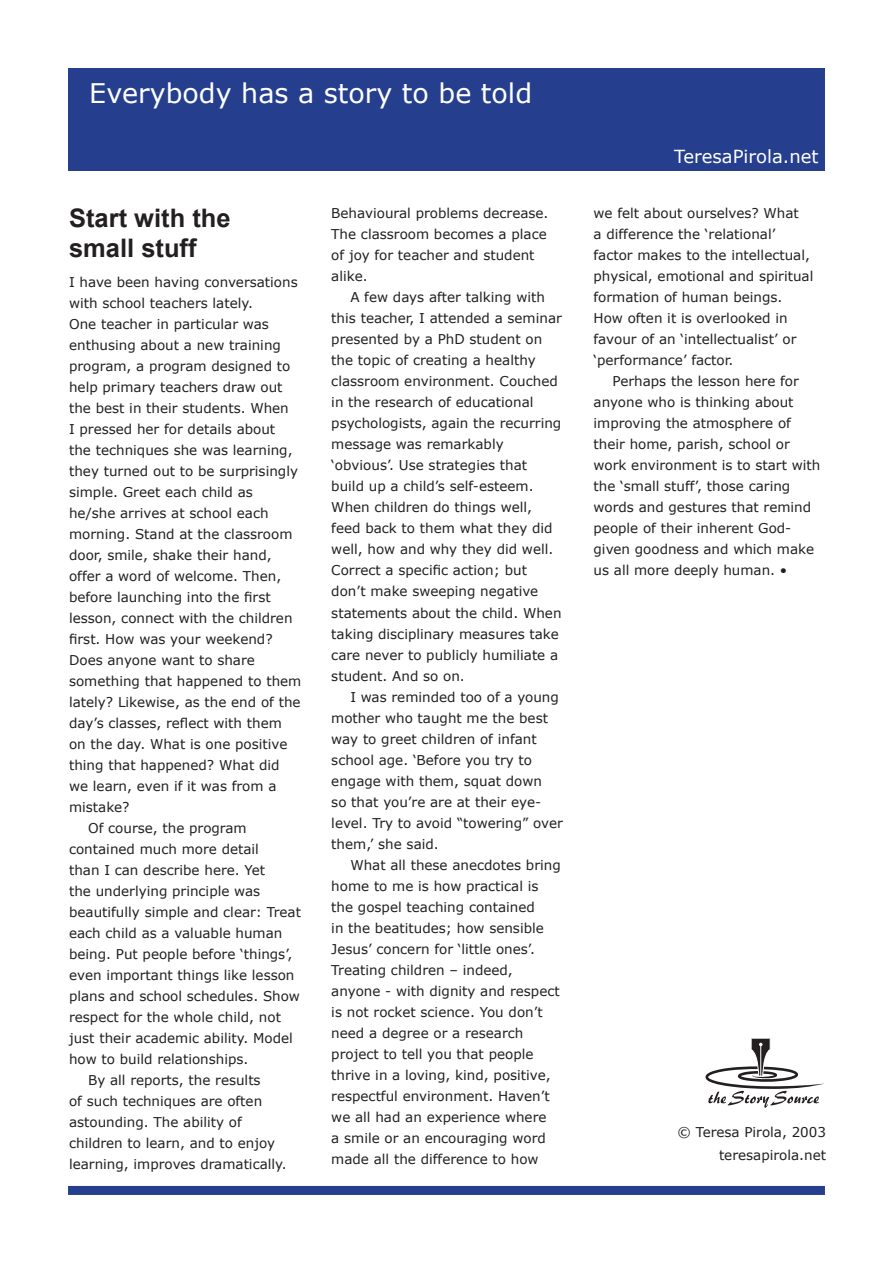
<style>
.page{position:relative;width:893px;height:1263px;background:#fff}
.page>*{position:absolute;margin:0;border:0;box-sizing:border-box;transform-origin:0 0}
.t1{font:27px "MS Reference Sans Serif";color:#fff}
.t2{font:700 25.5px/30.6px "Arial";color:#231f20}
.t3{font:18px "MS Reference Sans Serif";color:#fff}
.t4{font:13.5px/21px "MS Reference Sans Serif";color:#231f20}
</style>
<div class="page">
<div style="left:68px;top:68px;width:757px;height:102px;background:#253f8e"></div>
<svg style="left:705px;top:1039px;width:119px;height:69px"></svg>
<div style="left:68px;top:1186px;width:757px;height:9px;background:#253f8e"></div>
<p class="t1" style="left:89px;top:76px;width:444px">Everybody has a story to be told</p>
<p class="t2" style="left:69px;top:203px;width:163px">Start with the small stuff</p>
<p class="t4" style="left:69px;top:271px;width:234px">I have been having conversations with school teachers lately.<br>One teacher in particular was enthusing about a new training program, a program designed to help primary teachers draw out the best in their students. When<br>I pressed her for details about<br>the techniques she was learning, they turned out to be surprisingly simple. Greet each child as he/she arrives at school each morning. Stand at the classroom door, smile, shake their hand, offer a word of welcome. Then, before launching into the first lesson, connect with the children first. How was your weekend?<br>Does anyone want to share something that happened to them lately? Likewise, as the end of the day’s classes, reflect with them on the day. What is one positive thing that happened? What did we learn, even if it was from a mistake?</p>
<p class="t4" style="left:69px;top:817px;width:233px;text-indent:19px">Of course, the program contained much more detail<br>than I can describe here. Yet<br>the underlying principle was beautifully simple and clear: Treat each child as a valuable human being. Put people before ‘things’, even important things like lesson plans and school schedules. Show respect for the whole child, not just their academic ability. Model how to build relationships.</p>
<p class="t4" style="left:69px;top:1069px;width:219px;text-indent:19px">By all reports, the results<br>of such techniques are often astounding. The ability of children to learn, and to enjoy learning, improves dramatically.</p>
<p class="t4" style="left:331px;top:203px;width:219px">Behavioural problems decrease.<br>The classroom becomes a place of joy for teacher and student alike.</p>
<p class="t4" style="left:331px;top:287px;width:232px;text-indent:19px">A few days after talking with this teacher, I attended a seminar presented by a PhD student on the topic of creating a healthy classroom environment. Couched in the research of educational psychologists, again the recurring message was remarkably ‘obvious’. Use strategies that build up a child’s self-esteem.<br>When children do things well, feed back to them what they did well, how and why they did well.<br>Correct a specific action; but don’t make sweeping negative statements about the child. When taking disciplinary measures take care never to publicly humiliate a student. And so on.</p>
<p class="t4" style="left:331px;top:686px;width:233px;text-indent:19px">I was reminded too of a young mother who taught me the best way to greet children of infant school age. ‘Before you try to engage with them, squat down<br>so that you’re are at their eye&shy;level. Try to avoid “towering” over them,’ she said.</p>
<p class="t4" style="left:331px;top:854px;width:231px;text-indent:19px">What all these anecdotes bring home to me is how practical is the gospel teaching contained<br>in the beatitudes; how sensible<br>Jesus’ concern for ‘little ones’.<br>Treating children – indeed, anyone - with dignity and respect is not rocket science. You don’t need a degree or a research project to tell you that people thrive in a loving, kind, positive, respectful environment. Haven’t we all had an experience where<br>a smile or an encouraging word made all the difference to how</p>
<p class="t3" style="left:674px;top:145px;width:146px">TeresaPirola.net</p>
<p class="t4" style="left:594px;top:203px;width:221px">we felt about ourselves? What<br>a difference the ‘relational’ factor makes to the intellectual, physical, emotional and spiritual formation of human beings.<br>How often it is overlooked in favour of an ‘intellectualist’ or ‘performance’ factor.</p>
<p class="t4" style="left:594px;top:371px;width:228px;text-indent:19px">Perhaps the lesson here for anyone who is thinking about improving the atmosphere of their home, parish, school or work environment is to start with the ‘small stuff’, those caring words and gestures that remind people of their inherent God&shy;given goodness and which make us all more deeply human. •</p>
<p class="t4" style="left:677px;top:1121px;width:150px">© Teresa Pirola, 2003</p>
<p class="t4" style="left:719px;top:1144px;width:109px">teresapirola.net</p>
</div>
